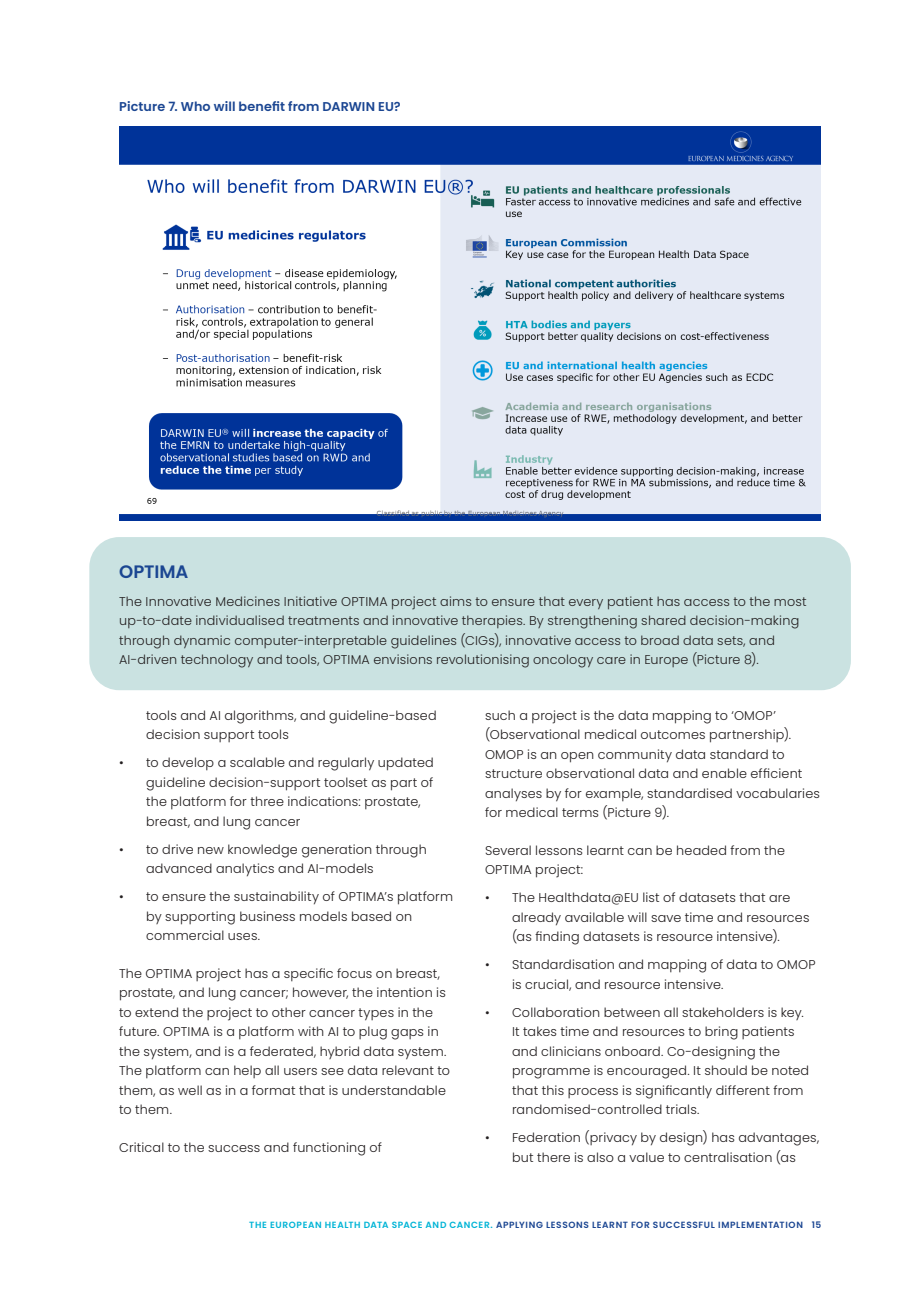
<style>
.page{position:relative;width:919px;height:1289px;background:#fff}
.page>*{position:absolute;margin:0;border:0;box-sizing:border-box;transform-origin:0 0}
.Body{font:600 18px "Poppins";letter-spacing:-.005em;color:#1b4692}
.Body-2{font:300 12.75px/19.5px "Poppins";letter-spacing:.015em;color:#231f20}
.Title02{font:600 12.75px "Poppins";letter-spacing:.01em;color:#1b4692}
.t1{font:600 9px "Poppins";letter-spacing:.065em;color:#1b4692}
.s1{color:#00b4d6}
</style>
<div class="page">
<img style="left:119px;top:126px;width:701px;height:395px">
<div style="left:89px;top:537px;width:761px;height:153px;background:#cae2e1;border-radius:30px"></div>
<p class="Title02" style="left:119px;top:99px;width:283px">Picture 7. Who will benefit from DARWIN EU?</p>
<p class="Body" style="left:119px;top:561px;width:71px">OPTIMA</p>
<p class="Body-2" style="left:119px;top:591px;width:688px">The Innovative Medicines Initiative OPTIMA project aims to ensure that every patient has access to the most up-to-date individualised treatments and innovative therapies. By strengthening shared decision-making through dynamic computer-interpretable guidelines (CIGs), innovative access to broad data sets, and AI-driven technology and tools, OPTIMA envisions revolutionising oncology care in Europe (Picture 8).</p>
<p class="Body-2" style="left:146px;top:705px;width:292px">tools and AI algorithms, and guideline-based decision support tools</p>
<p class="Body-2" style="left:146px;top:753px;width:289px;text-indent:-27px">• to develop a scalable and regularly updated guideline decision-support toolset as part of the platform for three indications: prostate, breast, and lung cancer</p>
<p class="Body-2" style="left:146px;top:839px;width:282px;text-indent:-27px">• to drive new knowledge generation through advanced analytics and AI-models</p>
<p class="Body-2" style="left:146px;top:887px;width:308px;text-indent:-27px">• to ensure the sustainability of OPTIMA’s platform by supporting business models based on commercial uses.</p>
<p class="Body-2" style="left:119px;top:963px;width:332px">The OPTIMA project has a specific focus on breast, prostate, and lung cancer; however, the intention is to extend the project to other cancer types in the future. OPTIMA is a platform with AI to plug gaps in the system, and is a federated, hybrid data system.<br>The platform can help all users see data relevant to them, as well as in a format that is understandable to them.</p>
<p class="Body-2" style="left:119px;top:1137px;width:264px">Critical to the success and functioning of</p>
<p class="Body-2" style="left:485px;top:705px;width:336px">such a project is the data mapping to ‘OMOP’ (Observational medical outcomes partnership).<br>OMOP is an open community data standard to structure observational data and enable efficient analyses by for example, standardised vocabularies for medical terms (Picture 9).</p>
<p class="Body-2" style="left:485px;top:840px;width:301px">Several lessons learnt can be headed from the<br>OPTIMA project:</p>
<p class="Body-2" style="left:512px;top:888px;width:299px;text-indent:-27px">• The Healthdata@EU list of datasets that are already available will save time and resources (as finding datasets is resource intensive).</p>
<p class="Body-2" style="left:512px;top:955px;width:305px;text-indent:-27px">• Standardisation and mapping of data to OMOP is crucial, and resource intensive.</p>
<p class="Body-2" style="left:512px;top:1002px;width:299px;text-indent:-27px">• Collaboration between all stakeholders is key.<br>It takes time and resources to bring patients and clinicians onboard. Co-designing the programme is encouraged. It should be noted that this process is significantly different from randomised-controlled trials.</p>
<p class="Body-2" style="left:485px;top:1128px;width:336px;text-align:center">• Federation (privacy by design) has advantages, but there is also a value to centralisation (as</p>
<p class="t1" style="left:249px;top:1219px;width:573px"><span class="s1">THE EUROPEAN HEALTH DATA SPACE AND CANCER.</span> APPLYING LESSONS LEARNT FOR SUCCESSFUL IMPLEMENTATION 15</p>
</div>
